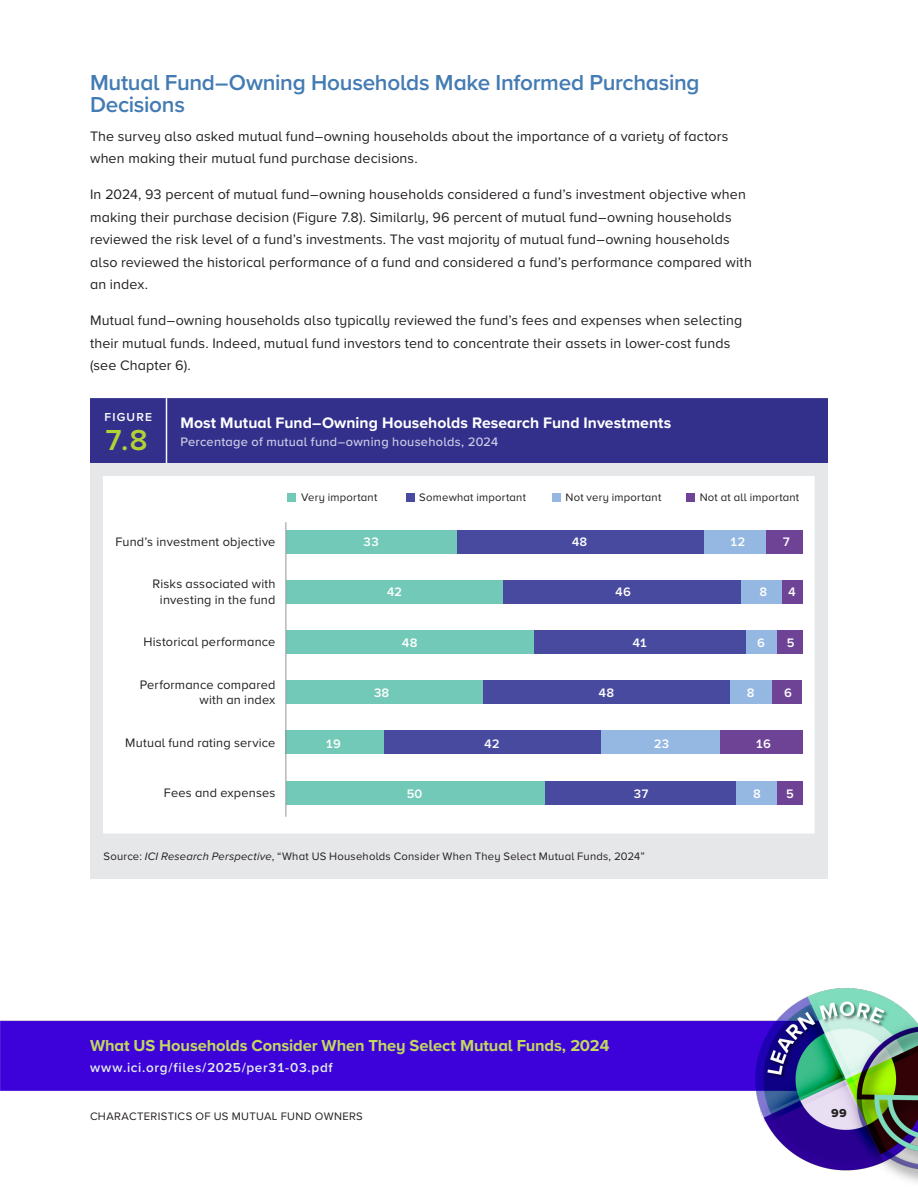
<style>
.page{position:relative;width:918px;height:1188px;background:#fff}
.page>*{position:absolute;margin:0;border:0;box-sizing:border-box;transform-origin:0 0}
.Figure_-_number{font:600 30px "Proxima Nova";color:#b3d234}
.Heading_1{font:600 22.5px/22.5px "Proxima Nova";letter-spacing:-.015em;color:#437bb3}
.Learn_more_title{font:700 16.5px "Proxima Nova";letter-spacing:-.01em;color:#c1d95d}
.Figure_heading{font:700 15.75px "Proxima Nova";letter-spacing:.005em;color:#fff}
.Text{font:14.25px/22.5px "Proxima Nova";letter-spacing:.01em;color:#231f20}
.Learn_more_link{font:600 13.5px "Proxima Nova";letter-spacing:.05em;color:#e2ede6}
.t1{font:12.75px/15.3px "Proxima Nova";letter-spacing:.015em;color:#231f20;text-align:center}
.Figure_heading_second_line{font:500 12.75px "Proxima Nova";letter-spacing:.02em;color:#cecde6}
.t2{font:600 12.75px "Proxima Nova";letter-spacing:-.005em;color:#fff}
.Figure_-_word{font:600 12px "Proxima Nova";letter-spacing:.1em;color:#fff}
.t3{font:12px "Proxima Nova Extrabld";color:#231f20}
.Figure_footnote_no_indent{font:11.25px "Proxima Nova";letter-spacing:.02em;color:#231f20}
.s1{font-style:italic}
</style>
<div class="page">
<img style="left:0;top:988px;width:918px;height:195px">
<div style="left:90px;top:398px;width:738px;height:65px;background:#33308c"></div>
<div style="left:90px;top:463px;width:738px;height:384px;background:#e6e7e9"></div>
<div style="left:90px;top:847px;width:738px;height:31px;background:#e6e7e9"></div>
<hr style="left:166px;top:398px;width:1px;height:65px;background:#f7f7fb">
<div style="left:104px;top:477px;width:710px;height:356px;background:#fff"></div>
<div style="left:766px;top:530px;width:36px;height:24px;background:#6e4395"></div>
<div style="left:704px;top:530px;width:62px;height:24px;background:#94b8e1"></div>
<div style="left:456px;top:530px;width:248px;height:24px;background:#484a9f"></div>
<div style="left:286px;top:530px;width:170px;height:24px;background:#73c9b7"></div>
<div style="left:782px;top:580px;width:20px;height:24px;background:#6e4395"></div>
<div style="left:740px;top:580px;width:42px;height:24px;background:#94b8e1"></div>
<div style="left:503px;top:580px;width:237px;height:24px;background:#484a9f"></div>
<div style="left:286px;top:580px;width:217px;height:24px;background:#73c9b7"></div>
<div style="left:777px;top:630px;width:25px;height:24px;background:#6e4395"></div>
<div style="left:746px;top:630px;width:31px;height:24px;background:#94b8e1"></div>
<div style="left:534px;top:630px;width:212px;height:24px;background:#484a9f"></div>
<div style="left:286px;top:630px;width:248px;height:24px;background:#73c9b7"></div>
<div style="left:771px;top:680px;width:31px;height:24px;background:#6e4395"></div>
<div style="left:730px;top:680px;width:41px;height:24px;background:#94b8e1"></div>
<div style="left:482px;top:680px;width:248px;height:24px;background:#484a9f"></div>
<div style="left:286px;top:680px;width:196px;height:24px;background:#73c9b7"></div>
<div style="left:720px;top:730px;width:82px;height:24px;background:#6e4395"></div>
<div style="left:601px;top:730px;width:119px;height:24px;background:#94b8e1"></div>
<div style="left:384px;top:730px;width:217px;height:24px;background:#484a9f"></div>
<div style="left:286px;top:730px;width:98px;height:24px;background:#73c9b7"></div>
<div style="left:777px;top:781px;width:25px;height:24px;background:#6e4395"></div>
<div style="left:735px;top:781px;width:42px;height:24px;background:#94b8e1"></div>
<div style="left:544px;top:781px;width:191px;height:24px;background:#484a9f"></div>
<div style="left:286px;top:781px;width:258px;height:24px;background:#73c9b7"></div>
<hr style="left:286px;top:522px;width:1px;height:295px;background:#939598">
<div style="left:686px;top:493px;width:9px;height:9px;background:#6e4395"></div>
<div style="left:552px;top:493px;width:9px;height:9px;background:#94b8e1"></div>
<div style="left:406px;top:493px;width:9px;height:9px;background:#484a9f"></div>
<div style="left:287px;top:493px;width:9px;height:9px;background:#73c9b7"></div>
<p class="Heading_1" style="left:90px;top:70px;width:611px">Mutual Fund–Owning Households Make Informed Purchasing<br>Decisions</p>
<p class="Text" style="left:90px;top:124px;width:640px">The survey also asked mutual fund–owning households about the importance of a variety of factors when making their mutual fund purchase decisions.</p>
<p class="Text" style="left:90px;top:183px;width:663px">In 2024, 93 percent of mutual fund–owning households considered a fund’s investment objective when making their purchase decision (Figure 7.8). Similarly, 96 percent of mutual fund–owning households reviewed the risk level of a fund’s investments. The vast majority of mutual fund–owning households also reviewed the historical performance of a fund and considered a fund’s performance compared with an index.</p>
<p class="Text" style="left:90px;top:309px;width:654px">Mutual fund–owning households also typically reviewed the fund’s fees and expenses when selecting their mutual funds. Indeed, mutual fund investors tend to concentrate their assets in lower-cost funds (see Chapter 6).</p>
<p class="Figure_-_word" style="left:104px;top:408px;width:49px">FIGURE</p>
<p class="Figure_-_number" style="left:105px;top:417px;width:45px">7.8</p>
<p class="Figure_heading" style="left:180px;top:411px;width:492px">Most Mutual Fund–Owning Households Research Fund Investments</p>
<p class="Figure_heading_second_line" style="left:180px;top:432px;width:320px">Percentage of mutual fund–owning households, 2024</p>
<p class="Figure_footnote_no_indent" style="left:301px;top:489px;width:78px">Very important</p>
<p class="Figure_footnote_no_indent" style="left:419px;top:489px;width:108px">Somewhat important</p>
<p class="Figure_footnote_no_indent" style="left:566px;top:489px;width:97px">Not very important</p>
<p class="Figure_footnote_no_indent" style="left:700px;top:489px;width:101px">Not at all important</p>
<p class="t1" style="left:116px;top:533px;width:161px">Fund’s investment objective</p>
<p class="t1" style="left:153px;top:576px;width:124px">Risks associated with investing in the fund</p>
<p class="t1" style="left:143px;top:634px;width:134px">Historical performance</p>
<p class="t1" style="left:140px;top:676px;width:137px;text-align:right">Performance compared with an index</p>
<p class="t1" style="left:125px;top:734px;width:152px">Mutual fund rating service</p>
<p class="t1" style="left:164px;top:784px;width:113px">Fees and expenses</p>
<p class="t2" style="left:363px;top:532px;width:17px">33</p>
<p class="t2" style="left:572px;top:532px;width:17px">48</p>
<p class="t2" style="left:730px;top:532px;width:17px">12</p>
<p class="t2" style="left:783px;top:532px;width:9px">7</p>
<p class="t2" style="left:387px;top:583px;width:17px">42</p>
<p class="t2" style="left:615px;top:583px;width:17px">46</p>
<p class="t2" style="left:759px;top:583px;width:9px">8</p>
<p class="t2" style="left:788px;top:583px;width:9px">4</p>
<p class="t2" style="left:402px;top:633px;width:17px">48</p>
<p class="t2" style="left:632px;top:633px;width:17px">41</p>
<p class="t2" style="left:757px;top:633px;width:9px">6</p>
<p class="t2" style="left:787px;top:633px;width:9px">5</p>
<p class="t2" style="left:374px;top:684px;width:17px">38</p>
<p class="t2" style="left:599px;top:684px;width:17px">48</p>
<p class="t2" style="left:747px;top:684px;width:9px">8</p>
<p class="t2" style="left:784px;top:684px;width:9px">6</p>
<p class="t2" style="left:326px;top:734px;width:17px">19</p>
<p class="t2" style="left:484px;top:734px;width:17px">42</p>
<p class="t2" style="left:654px;top:734px;width:17px">23</p>
<p class="t2" style="left:756px;top:734px;width:17px">16</p>
<p class="t2" style="left:407px;top:785px;width:17px">50</p>
<p class="t2" style="left:634px;top:785px;width:17px">37</p>
<p class="t2" style="left:753px;top:785px;width:9px">8</p>
<p class="t2" style="left:786px;top:785px;width:9px">5</p>
<p class="Figure_footnote_no_indent" style="left:104px;top:848px;width:543px">Source: <span class="s1">ICI Research Perspective</span>, “What US Households Consider When They Select Mutual Funds, 2024”</p>
<p class="Learn_more_title" style="left:90px;top:1033px;width:521px">What US Households Consider When They Select Mutual Funds, 2024</p>
<p class="Learn_more_link" style="left:90px;top:1058px;width:244px">www.ici.org/files/2025/per31-03.pdf</p>
<p class="Figure_footnote_no_indent" style="left:90px;top:1108px;width:274px">CHARACTERISTICS OF US MUTUAL FUND OWNERS</p>
<p class="t3" style="left:831px;top:1104px;width:17px">99</p>
</div>
